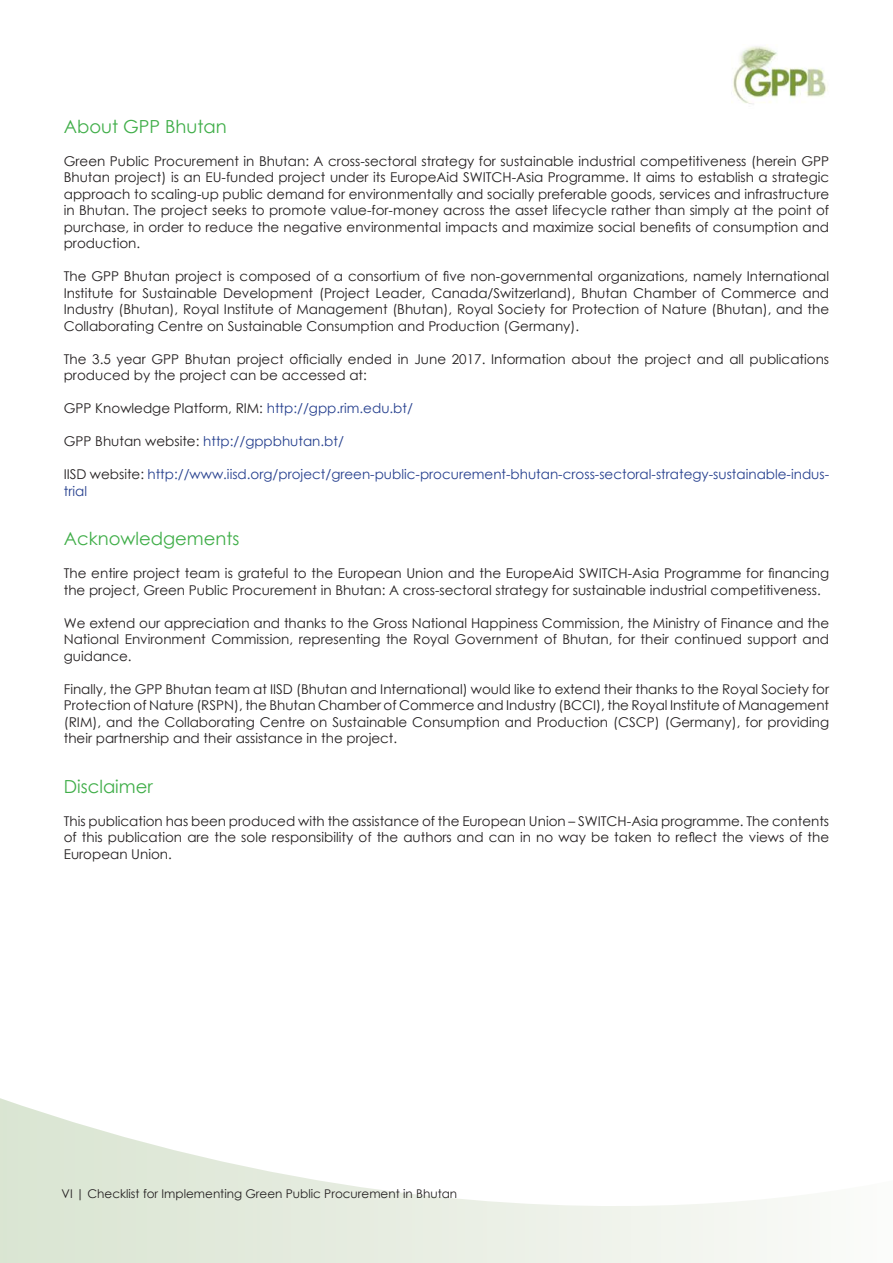
<style>
.page{position:relative;width:893px;height:1263px;background:#fff}
.page>*{position:absolute;margin:0;border:0;box-sizing:border-box;transform-origin:0 0}
.t1{font:18px "Century Gothic";color:#40ae49}
.t2{font:13.5px/16.5px "Century Gothic";color:#231f20;text-align:justify}
.t3{font:13.5px/16.5px "Century Gothic";color:#253f8e}
.t4{font:12px "Century Gothic";color:#231f20}
.s1{color:#253f8e}
.s2{color:#231f20}
</style>
<div class="page">
<svg style="left:0;top:1098px;width:793px;height:165px"></svg>
<img style="left:733px;top:46px;width:95px;height:58px">
<h1 class="t1" style="left:64px;top:113px;width:165px">About GPP Bhutan</h1>
<p class="t2" style="left:64px;top:152px;width:767px">Green Public Procurement in Bhutan: A cross-sectoral strategy for sustainable industrial competitiveness (herein GPP Bhutan project) is an EU-funded project under its EuropeAid SWITCH-Asia Programme. It aims to establish a strategic approach to scaling-up public demand for environmentally and socially preferable goods, services and infrastructure in Bhutan. The project seeks to promote value-for-money across the asset lifecycle rather than simply at the point of purchase, in order to reduce the negative environmental impacts and maximize social benefits of consumption and production.</p>
<p class="t2" style="left:64px;top:268px;width:767px">The GPP Bhutan project is composed of a consortium of five non-governmental organizations, namely International Institute for Sustainable Development (Project Leader, Canada/Switzerland), Bhutan Chamber of Commerce and Industry (Bhutan), Royal Institute of Management (Bhutan), Royal Society for Protection of Nature (Bhutan), and the Collaborating Centre on Sustainable Consumption and Production (Germany).</p>
<p class="t2" style="left:64px;top:350px;width:767px">The 3.5 year GPP Bhutan project officially ended in June 2017. Information about the project and all publications produced by the project can be accessed at:</p>
<p class="t2" style="left:64px;top:400px;width:351px">GPP Knowledge Platform, RIM: <span class="s1">http://gpp.rim.edu.bt/</span></p>
<p class="t3" style="left:64px;top:433px;width:282px"><span class="s2">GPP Bhutan website:</span> http://gppbhutan.bt/</p>
<p class="t3" style="left:64px;top:466px;width:767px"><span class="s2">IISD website:</span> http://www.iisd.org/project/green-public-procurement-bhutan-cross-sectoral-strategy-sustainable-indus&shy;trial</p>
<h1 class="t1" style="left:64px;top:526px;width:177px">Acknowledgements</h1>
<p class="t2" style="left:64px;top:565px;width:767px">The entire project team is grateful to the European Union and the EuropeAid SWITCH-Asia Programme for financing the project, Green Public Procurement in Bhutan: A cross-sectoral strategy for sustainable industrial competitiveness.</p>
<p class="t2" style="left:64px;top:614px;width:767px">We extend our appreciation and thanks to the Gross National Happiness Commission, the Ministry of Finance and the National Environment Commission, representing the Royal Government of Bhutan, for their continued support and guidance.</p>
<p class="t2" style="left:64px;top:680px;width:767px">Finally, the GPP Bhutan team at IISD (Bhutan and International) would like to extend their thanks to the Royal Society for Protection of Nature (RSPN), the Bhutan Chamber of Commerce and Industry (BCCI), the Royal Institute of Management (RIM), and the Collaborating Centre on Sustainable Consumption and Production (CSCP) (Germany), for providing their partnership and their assistance in the project.</p>
<h1 class="t1" style="left:64px;top:773px;width:91px">Disclaimer</h1>
<p class="t2" style="left:64px;top:812px;width:767px">This publication has been produced with the assistance of the European Union – SWITCH-Asia programme. The contents of this publication are the sole responsibility of the authors and can in no way be taken to reflect the views of the European Union.</p>
<p class="t4" style="left:62px;top:1185px;width:397px">VI | Checklist for Implementing Green Public Procurement in Bhutan</p>
</div>
